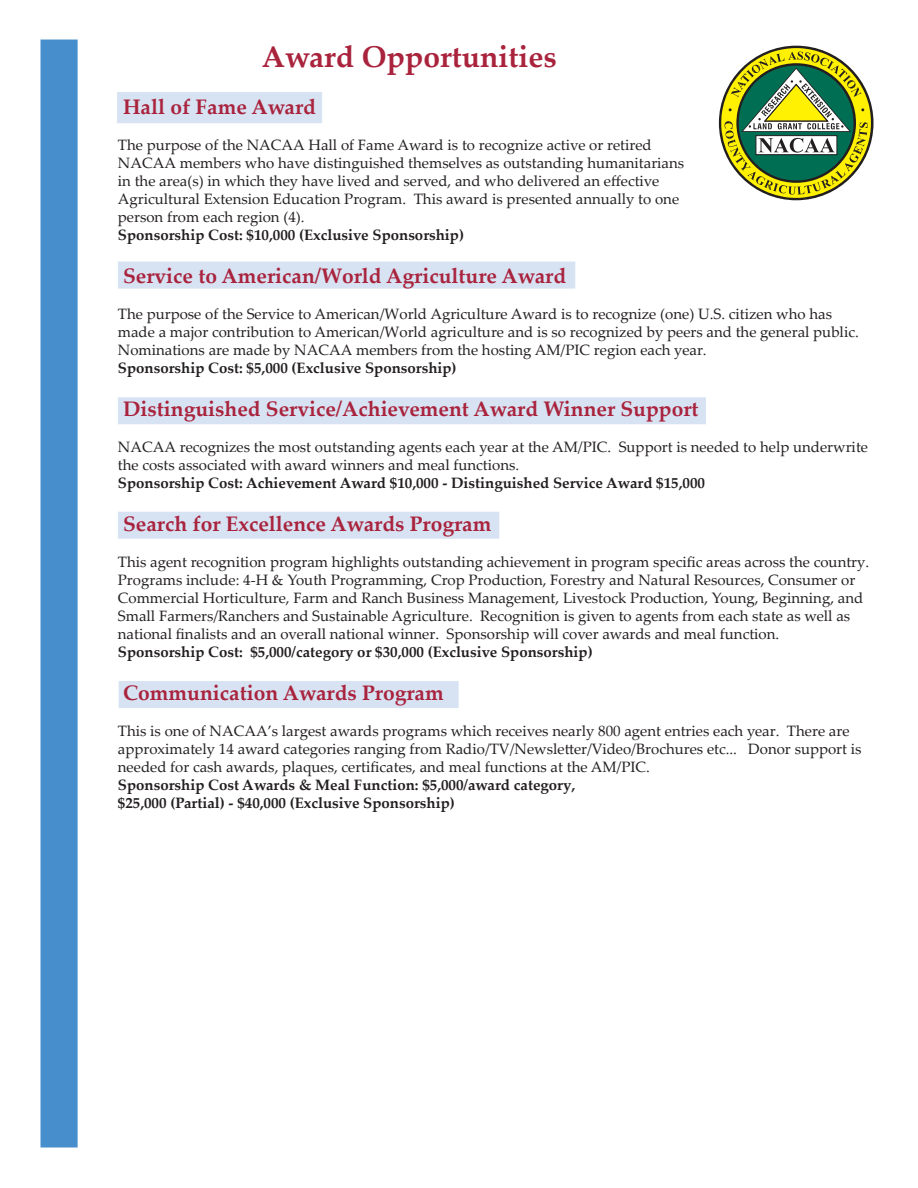
<style>
.page{position:relative;width:918px;height:1188px;background:#fff}
.page>*{position:absolute;margin:0;border:0;box-sizing:border-box;transform-origin:0 0}
.t1{font:700 30px "Palatino Linotype";color:#a9233d}
.t2{font:700 21px "Palatino Linotype";color:#a9233d}
.t3{font:15px/18px "Palatino Linotype";color:#231f20}
.t4{font:700 15px/18px "Palatino Linotype";color:#231f20}
</style>
<div class="page">
<div style="left:117px;top:92px;width:205px;height:31px;background:#d7e3f3"></div>
<div style="left:40px;top:40px;width:38px;height:1108px;background:#468fcc;border:2px solid #468fcc"></div>
<svg style="left:721px;top:48px;width:152px;height:150px"></svg>
<div style="left:118px;top:262px;width:457px;height:27px;background:#d7e3f3;border:2px solid #d7e3f3"></div>
<div style="left:118px;top:397px;width:588px;height:27px;background:#d7e3f3"></div>
<div style="left:118px;top:512px;width:381px;height:27px;background:#d7e3f3"></div>
<div style="left:119px;top:681px;width:340px;height:27px;background:#d7e3f3"></div>
<h1 class="t1" style="left:262px;top:35px;width:296px">Award Opportunities</h1>
<h2 class="t2" style="left:123px;top:91px;width:194px">Hall of Fame Award</h2>
<p class="t3" style="left:118px;top:135px;width:568px">The purpose of the NACAA Hall of Fame Award is to recognize active or retired NACAA members who have distinguished themselves as outstanding humanitarians in the area(s) in which they have lived and served, and who delivered an effective Agricultural Extension Education Program. This award is presented annually to one person from each region (4).</p>
<p class="t4" style="left:118px;top:225px;width:348px">Sponsorship Cost: $10,000 (Exclusive Sponsorship)</p>
<h2 class="t2" style="left:123px;top:261px;width:445px">Service to American/World Agriculture Award</h2>
<p class="t3" style="left:118px;top:304px;width:742px">The purpose of the Service to American/World Agriculture Award is to recognize (one) U.S. citizen who has made a major contribution to American/World agriculture and is so recognized by peers and the general public.<br>Nominations are made by NACAA members from the hosting AM/PIC region each year.</p>
<p class="t4" style="left:118px;top:358px;width:340px">Sponsorship Cost: $5,000 (Exclusive Sponsorship)</p>
<h2 class="t2" style="left:123px;top:394px;width:577px">Distinguished Service/Achievement Award Winner Support</h2>
<p class="t3" style="left:118px;top:437px;width:752px">NACAA recognizes the most outstanding agents each year at the AM/PIC. Support is needed to help underwrite the costs associated with award winners and meal functions.</p>
<p class="t4" style="left:118px;top:473px;width:589px">Sponsorship Cost: Achievement Award $10,000 - Distinguished Service Award $15,000</p>
<h2 class="t2" style="left:123px;top:509px;width:370px">Search for Excellence Awards Program</h2>
<p class="t3" style="left:118px;top:552px;width:753px">This agent recognition program highlights outstanding achievement in program specific areas across the country.<br>Programs include: 4-H &amp; Youth Programming, Crop Production, Forestry and Natural Resources, Consumer or Commercial Horticulture, Farm and Ranch Business Management, Livestock Production, Young, Beginning, and Small Farmers/Ranchers and Sustainable Agriculture. Recognition is given to agents from each state as well as national finalists and an overall national winner. Sponsorship will cover awards and meal function.</p>
<p class="t4" style="left:118px;top:643px;width:476px">Sponsorship Cost: $5,000/category or $30,000 (Exclusive Sponsorship)</p>
<h2 class="t2" style="left:123px;top:678px;width:322px">Communication Awards Program</h2>
<p class="t3" style="left:118px;top:722px;width:745px">This is one of NACAA’s largest awards programs which receives nearly 800 agent entries each year. There are approximately 14 award categories ranging from Radio/TV/Newsletter/Video/Brochures etc... Donor support is needed for cash awards, plaques, certificates, and meal functions at the AM/PIC.</p>
<p class="t4" style="left:118px;top:776px;width:459px">Sponsorship Cost Awards &amp; Meal Function: $5,000/award category, $25,000 (Partial) - $40,000 (Exclusive Sponsorship)</p>
</div>
